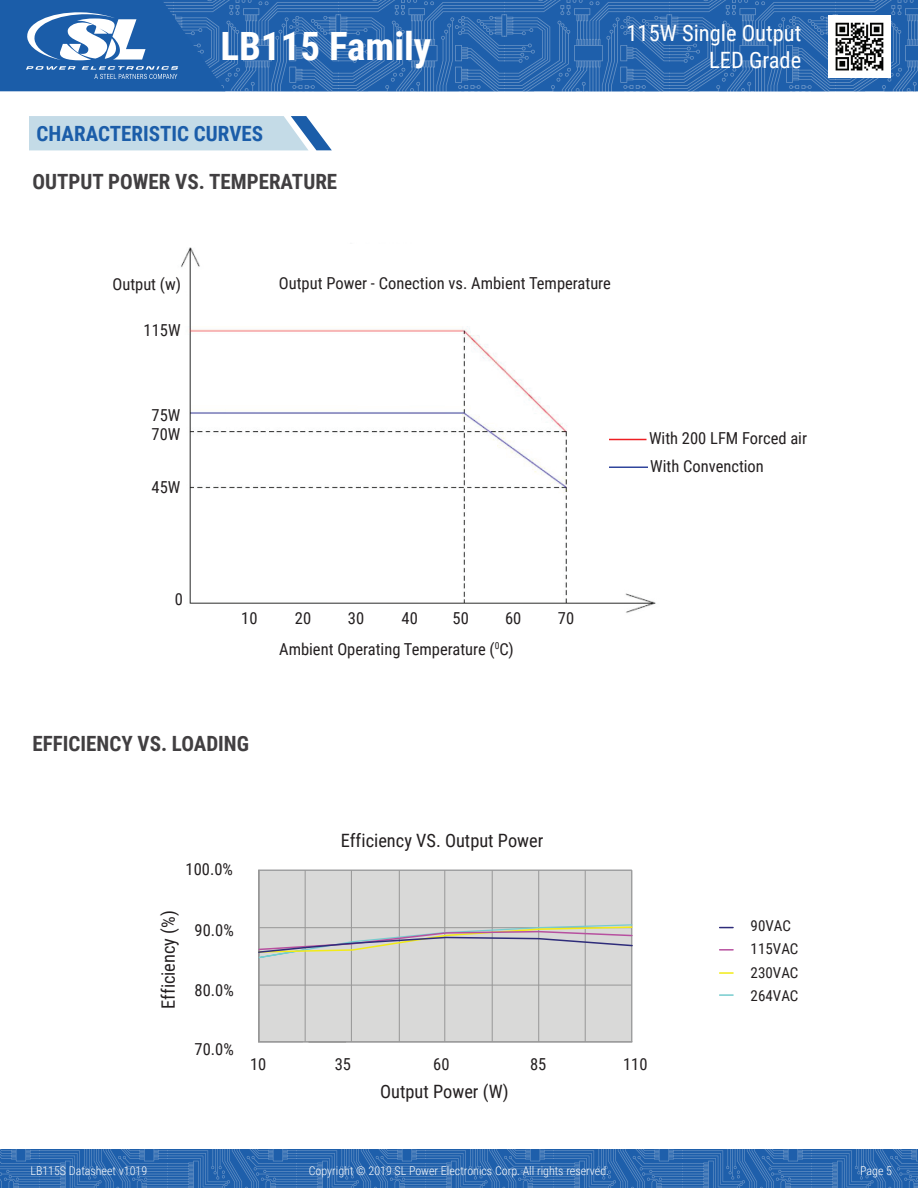
<style>
.page{position:relative;width:918px;height:1188px;background:#fff}
.page>*{position:absolute;margin:0;border:0;box-sizing:border-box;transform-origin:0 0}
.t1{font:700 39px "Roboto Condensed";color:#fff}
.t2{font:22.5px "Roboto Condensed";color:#fff}
.t3{font:700 21px "Roboto Condensed";color:#413f41}
.t4{font:700 21px "Roboto Condensed";color:#1b5da9}
.t5{font:18.3px "Roboto Condensed";color:#231f20}
.t6{font:16.5px/19px "Roboto Condensed";color:#231f20}
.t7{font:15px/23.1px "Roboto Condensed";color:#231f20}
.t8{font:300 12px "Roboto Condensed";color:#fff}
</style>
<div class="page">
<svg style="left:29px;top:116px;width:303px;height:34px;background:#bfd7e5"></svg>
<img style="left:181px;top:247px;width:475px;height:366px">
<hr style="left:609px;top:439px;width:37px;height:1px;background:#ee1f23">
<hr style="left:609px;top:466px;width:39px;height:2px;background:#30459c">
<svg style="left:258px;top:869px;width:375px;height:174px;background:#d3d3d1"></svg>
<svg style="left:720px;top:927px;width:13px;height:1px"></svg>
<svg style="left:720px;top:949px;width:13px;height:2px"></svg>
<svg style="left:720px;top:972px;width:13px;height:2px"></svg>
<svg style="left:720px;top:994px;width:13px;height:2px"></svg>
<img style="left:0;top:1150px;width:918px;height:38px">
<img style="left:0;top:0;width:918px;height:92px">
<img style="left:828px;top:15px;width:63px;height:63px">
<svg style="left:0;top:0;width:225px;height:91px;background:#3d75b6"></svg>
<h1 class="t1" style="left:220px;top:19px;width:212px">LB115 Family</h1>
<p class="t4" style="left:37px;top:119px;width:228px">CHARACTERISTIC CURVES</p>
<p class="t3" style="left:33px;top:167px;width:306px">OUTPUT POWER VS. TEMPERATURE</p>
<h2 class="t2" style="left:626px;top:17px;width:176px">115W Single Output</h2>
<h2 class="t2" style="left:709px;top:44px;width:94px">LED Grade</h2>
<p class="t6" style="left:112px;top:274px;width:70px">Output (w)</p>
<p class="t6" style="left:144px;top:320px;width:39px">115W</p>
<p class="t6" style="left:152px;top:405px;width:30px">75W<br>70W</p>
<p class="t6" style="left:152px;top:477px;width:30px">45W</p>
<p class="t6" style="left:279px;top:273px;width:334px">Output Power - Conection vs. Ambient Temperature</p>
<p class="t6" style="left:649px;top:424px;width:160px;line-height:27.8px">With 200 LFM Forced air<br>With Convenction</p>
<p class="t6" style="left:175px;top:589px;width:10px">0</p>
<p class="t6" style="left:241px;top:608px;width:18px">10</p>
<p class="t6" style="left:295px;top:608px;width:18px">20</p>
<p class="t6" style="left:348px;top:608px;width:18px">30</p>
<p class="t6" style="left:402px;top:608px;width:18px">40</p>
<p class="t6" style="left:453px;top:608px;width:18px">50</p>
<p class="t6" style="left:505px;top:608px;width:18px">60</p>
<p class="t6" style="left:558px;top:608px;width:18px">70</p>
<p class="t6" style="left:279px;top:639px;width:236px">Ambient Operating Temperature (<sup>0</sup>C)</p>
<p class="t3" style="left:33px;top:729px;width:218px">EFFICIENCY VS. LOADING</p>
<p class="t6" style="left:186px;top:859px;width:49px">100.0%</p>
<p class="t5" style="left:156px;top:1009px;width:100px;rotate:-90deg">Efficiency (%)</p>
<p class="t6" style="left:195px;top:920px;width:41px">90.0%</p>
<p class="t6" style="left:195px;top:980px;width:41px">80.0%</p>
<p class="t6" style="left:195px;top:1039px;width:41px">70.0%</p>
<p class="t5" style="left:341px;top:828px;width:204px">Efficiency VS. Output Power</p>
<p class="t7" style="left:751px;top:914px;width:49px">90VAC<br>115VAC<br>230VAC<br>264VAC</p>
<p class="t6" style="left:250px;top:1054px;width:18px">10</p>
<p class="t6" style="left:335px;top:1054px;width:18px">35</p>
<p class="t6" style="left:433px;top:1054px;width:18px">60</p>
<p class="t6" style="left:530px;top:1054px;width:18px">85</p>
<p class="t6" style="left:623px;top:1054px;width:26px">110</p>
<p class="t5" style="left:380px;top:1079px;width:130px">Output Power (W)</p>
<p class="t8" style="left:31px;top:1163px;width:118px">LB115S Datasheet v1019</p>
<p class="t8" style="left:309px;top:1163px;width:302px">Copyright © 2019 SL Power Electronics Corp. All rights reserved.</p>
<p class="t8" style="left:860px;top:1163px;width:33px">Page 5</p>
</div>
